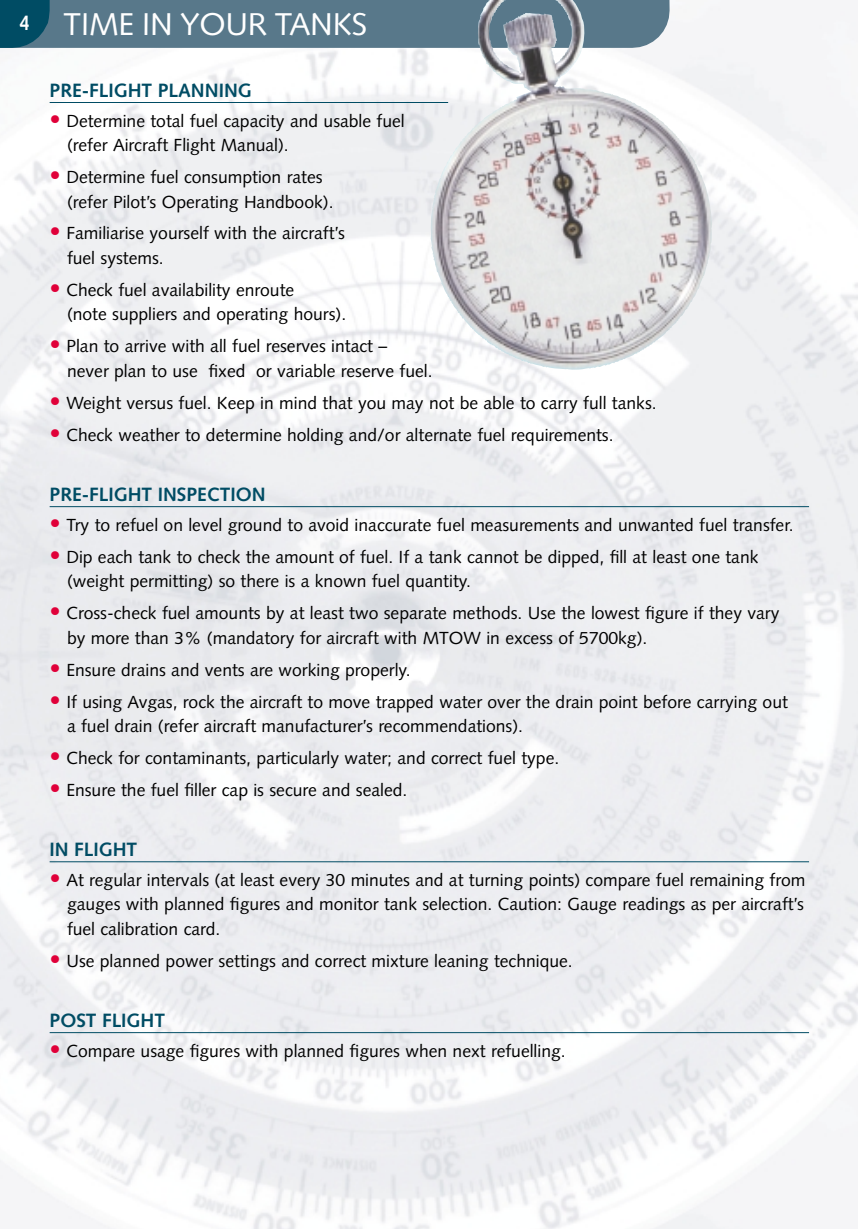
<style>
.page{position:relative;width:858px;height:1229px;background:#fff}
.page>*{position:absolute;margin:0;border:0;box-sizing:border-box;transform-origin:0 0}
.t1{font:31.5px "Syntax";letter-spacing:-.01em;color:#fff}
.t2{font:700 21px "Syntax";color:#fff;scale:.85 1}
.t3{font:700 19.25px "Syntax";color:#004c64}
.t4{font:17.5px/24.5px "Syntax";color:#000}
.s1{font-size:22.75px;color:#e00039}
</style>
<div class="page">
<img style="left:0;top:0;width:858px;height:1228px">
<img style="left:457px;top:228px;width:255px;height:142px">
<hr style="left:50px;top:102px;width:398px;height:1px;background:#004c64">
<hr style="left:50px;top:506px;width:759px;height:1px;background:#004c64">
<hr style="left:50px;top:861px;width:759px;height:1px;background:#004c64">
<hr style="left:50px;top:1032px;width:759px;height:1px;background:#004c64">
<svg style="left:0;top:0;width:669px;height:48px;background:#5a798b"></svg>
<p class="t2" style="left:20px;top:14px;width:13px">4</p>
<h1 class="t1" style="left:63px;top:11px;width:305px">TIME IN YOUR TANKS</h1>
<p class="t3" style="left:50px;top:83px;width:204px">PRE-FLIGHT PLANNING</p>
<p class="t4" style="left:67px;top:110px;width:339px;text-indent:-17px"><span class="s1">•</span> Determine total fuel capacity and usable fuel (refer Aircraft Flight Manual).</p>
<p class="t4" style="left:67px;top:166px;width:268px;text-indent:-17px"><span class="s1">•</span> Determine fuel consumption rates (refer Pilot’s Operating Handbook).</p>
<p class="t4" style="left:67px;top:223px;width:279px;text-indent:-17px"><span class="s1">•</span> Familiarise yourself with the aircraft’s fuel systems.</p>
<p class="t4" style="left:67px;top:279px;width:281px;text-indent:-17px"><span class="s1">•</span> Check fuel availability enroute<br>(note suppliers and operating hours).</p>
<p class="t4" style="left:67px;top:336px;width:367px;text-indent:-17px"><span class="s1">•</span> Plan to arrive with all fuel reserves intact – never plan to use fixed or variable reserve fuel.</p>
<p class="t4" style="left:50px;top:392px;width:608px"><span class="s1">•</span> Weight versus fuel. Keep in mind that you may not be able to carry full tanks.</p>
<p class="t4" style="left:50px;top:424px;width:565px"><span class="s1">•</span> Check weather to determine holding and/or alternate fuel requirements.</p>
<p class="t3" style="left:50px;top:487px;width:218px">PRE-FLIGHT INSPECTION</p>
<p class="t4" style="left:50px;top:514px;width:745px"><span class="s1">•</span> Try to refuel on level ground to avoid inaccurate fuel measurements and unwanted fuel transfer.</p>
<p class="t4" style="left:67px;top:546px;width:693px;text-indent:-17px"><span class="s1">•</span> Dip each tank to check the amount of fuel. If a tank cannot be dipped, fill at least one tank (weight permitting) so there is a known fuel quantity.</p>
<p class="t4" style="left:67px;top:602px;width:714px;text-indent:-17px"><span class="s1">•</span> Cross-check fuel amounts by at least two separate methods. Use the lowest figure if they vary by more than 3% (mandatory for aircraft with MTOW in excess of 5700kg).</p>
<p class="t4" style="left:50px;top:659px;width:362px"><span class="s1">•</span> Ensure drains and vents are working properly.</p>
<p class="t4" style="left:67px;top:691px;width:722px;text-indent:-17px"><span class="s1">•</span> If using Avgas, rock the aircraft to move trapped water over the drain point before carrying out a fuel drain (refer aircraft manufacturer’s recommendations).</p>
<p class="t4" style="left:50px;top:747px;width:511px"><span class="s1">•</span> Check for contaminants, particularly water; and correct fuel type.</p>
<p class="t4" style="left:50px;top:779px;width:359px"><span class="s1">•</span> Ensure the fuel filler cap is secure and sealed.</p>
<p class="t3" style="left:50px;top:842px;width:89px">IN FLIGHT</p>
<p class="t4" style="left:67px;top:869px;width:740px;text-align:justify;text-indent:-17px"><span class="s1">•</span> At regular intervals (at least every 30 minutes and at turning points) compare fuel remaining from gauges with planned figures and monitor tank selection. Caution: Gauge readings as per aircraft’s fuel calibration card.</p>
<p class="t4" style="left:50px;top:950px;width:524px"><span class="s1">•</span> Use planned power settings and correct mixture leaning technique.</p>
<p class="t3" style="left:50px;top:1012px;width:117px">POST FLIGHT</p>
<p class="t4" style="left:50px;top:1040px;width:517px"><span class="s1">•</span> Compare usage figures with planned figures when next refuelling.</p>
</div>
